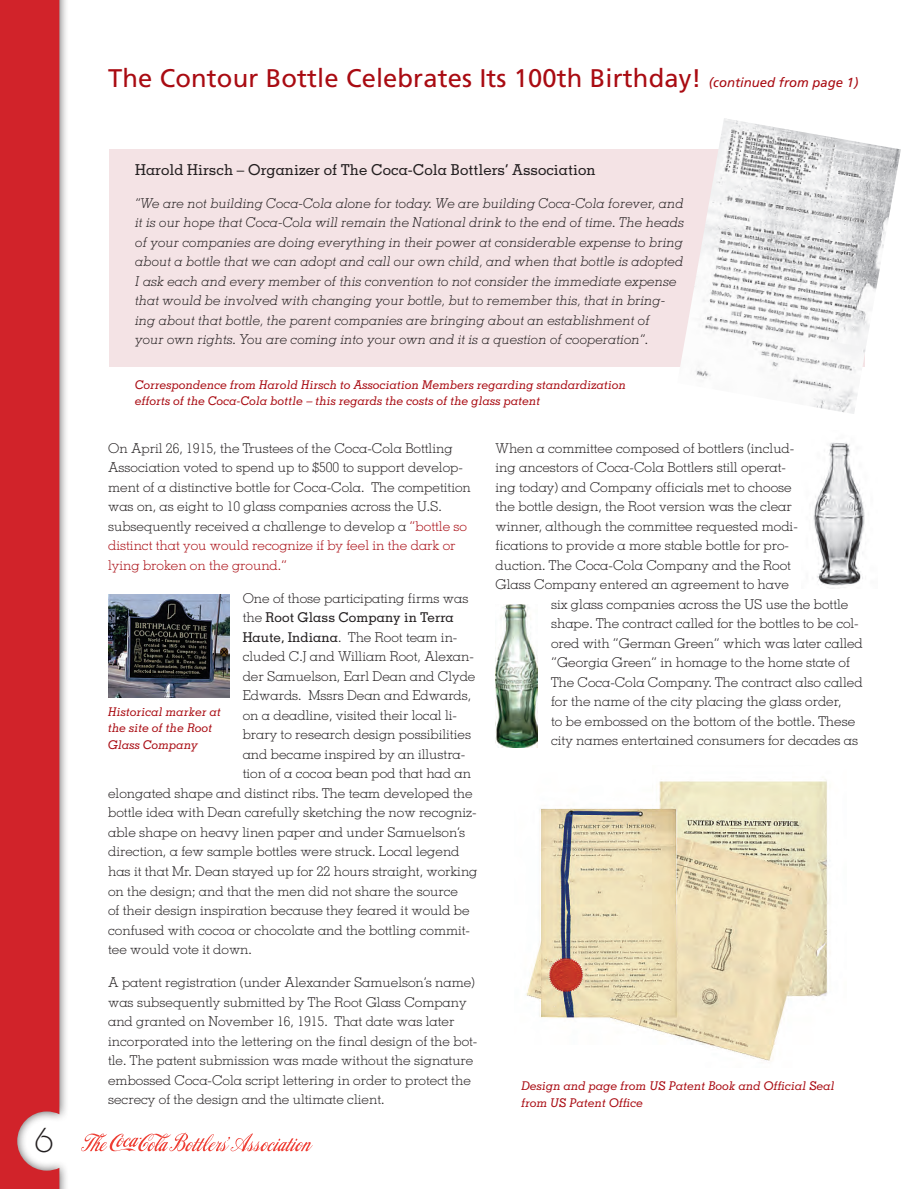
<style>
.page{position:relative;width:919px;height:1189px;background:#fff}
.page>*{position:absolute;margin:0;border:0;box-sizing:border-box;transform-origin:0 0}
.t1{font:300 34.5px "Bauhaus";color:#231f20}
.t2{font:25.5px "Frutiger";letter-spacing:.005em;color:#a90b12}
.t3{font:500 15px "Memphis";color:#231f20}
.t4{font:300 13.5px/19.5px "Memphis";color:#231f20}
.t5{font:italic 300 13.5px/19.5px "Memphis";color:#231f20}
.t6{font:500 13.5px "Memphis";color:#231f20}
.t7{font:italic 500 12px/16.5px "Memphis";color:#a90b12}
.s1{font-style:italic;font-size:13.2px}
.s2{color:#a90b12}
.s3{font-weight:300}
.s4{font-weight:500}
</style>
<div class="page">
<div style="left:0;top:0;width:69px;height:1188px;background:#231f20;opacity:.75"></div>
<div style="left:0;top:0;width:59px;height:1188px;background:#d1232a"></div>
<svg style="left:81px;top:1132px;width:231px;height:19px"></svg>
<div style="left:109px;top:149px;width:754px;height:217px;background:#f4e3e5"></div>
<img style="left:677px;top:118px;width:223px;height:296px">
<img style="left:813px;top:442px;width:52px;height:144px">
<img style="left:495px;top:604px;width:42px;height:143px">
<img style="left:108px;top:594px;width:121px;height:103px">
<img style="left:526px;top:779px;width:302px;height:282px">
<h1 class="t1" style="left:35px;top:1119px;width:21px">6</h1>
<h2 class="t2" style="left:108px;top:64px;width:751px">The Contour Bottle Celebrates Its 100th Birthday! <span class="s1">(continued from page 1)</span></h2>
<p class="t3" style="left:135px;top:160px;width:461px">Harold Hirsch – Organizer of The Coca-Cola Bottlers’ Association</p>
<p class="t5" style="left:135px;top:193px;width:550px">“We are not building Coca-Cola alone for today. We are building Coca-Cola forever, and it is our hope that Coca-Cola will remain the National drink to the end of time. The heads of your companies are doing everything in their power at considerable expense to bring about a bottle that we can adopt and call our own child, and when that bottle is adopted I ask each and every member of this convention to not consider the immediate expense that would be involved with changing your bottle, but to remember this, that in bring&shy;ing about that bottle, the parent companies are bringing about an establishment of<br>your own rights. You are coming into your own and it is a question of cooperation”.</p>
<p class="t7" style="left:135px;top:376px;width:492px">Correspondence from Harold Hirsch to Association Members regarding standardization efforts of the Coca-Cola bottle – this regards the costs of the glass patent</p>
<p class="t4" style="left:108px;top:438px;width:364px">On April 26, 1915, the Trustees of the Coca-Cola Bottling Association voted to spend up to $500 to support develop&shy;ment of a distinctive bottle for Coca-Cola. The competition was on, as eight to 10 glass companies across the U.S. subsequently received a challenge to develop a <span class="s2">“bottle so distinct that you would recognize if by feel in the dark or lying broken on the ground.”</span></p>
<p class="t4" style="left:242px;top:588px;width:227px">One of those participating firms was</p>
<p class="t6" style="left:242px;top:609px;width:212px"><span class="s3">the</span> Root Glass Company in Terra</p>
<p class="t4" style="left:242px;top:627px;width:216px"><span class="s4">Haute, Indiana</span>. The Root team in-</p>
<p class="t4" style="left:242px;top:646px;width:232px">cluded C.J and William Root, Alexan-</p>
<p class="t4" style="left:242px;top:666px;width:234px">der Samuelson, Earl Dean and Clyde</p>
<p class="t4" style="left:242px;top:685px;width:230px">Edwards. Mssrs Dean and Edwards,</p>
<p class="t4" style="left:242px;top:705px;width:216px">on a deadline, visited their local li-</p>
<p class="t4" style="left:242px;top:724px;width:230px">brary to research design possibilities</p>
<p class="t4" style="left:242px;top:743px;width:224px">and became inspired by an illustra-</p>
<p class="t4" style="left:242px;top:763px;width:230px">tion of a cocoa bean pod that had an</p>
<p class="t4" style="left:108px;top:782px;width:366px">elongated shape and distinct ribs. The team developed the</p>
<p class="t4" style="left:108px;top:802px;width:370px">bottle idea with Dean carefully sketching the now recogniz-</p>
<p class="t4" style="left:108px;top:821px;width:358px">able shape on heavy linen paper and under Samuelson’s</p>
<p class="t4" style="left:108px;top:841px;width:353px">direction, a few sample bottles were struck. Local legend</p>
<p class="t4" style="left:108px;top:860px;width:370px">has it that Mr. Dean stayed up for 22 hours straight, working</p>
<p class="t4" style="left:108px;top:880px;width:351px">on the design; and that the men did not share the source</p>
<p class="t4" style="left:108px;top:899px;width:363px">of their design inspiration because they feared it would be</p>
<p class="t4" style="left:108px;top:919px;width:363px">confused with cocoa or chocolate and the bottling commit-</p>
<p class="t4" style="left:108px;top:938px;width:145px">tee would vote it down.</p>
<p class="t4" style="left:108px;top:971px;width:370px">A patent registration (under Alexander Samuelson’s name) was subsequently submitted by The Root Glass Company and granted on November 16, 1915. That date was later incorporated into the lettering on the final design of the bot&shy;tle. The patent submission was made without the signature embossed Coca-Cola script lettering in order to protect the secrecy of the design and the ultimate client.</p>
<p class="t7" style="left:108px;top:703px;width:114px">Historical marker at the site of the Root<br>Glass Company</p>
<p class="t4" style="left:495px;top:437px;width:300px">When a committee composed of bottlers (includ-</p>
<p class="t4" style="left:495px;top:457px;width:292px">ing ancestors of Coca-Cola Bottlers still operat-</p>
<p class="t4" style="left:495px;top:476px;width:297px">ing today) and Company officials met to choose</p>
<p class="t4" style="left:495px;top:496px;width:297px">the bottle design, the Root version was the clear</p>
<p class="t4" style="left:495px;top:515px;width:304px">winner, although the committee requested modi-</p>
<p class="t4" style="left:495px;top:535px;width:295px">fications to provide a more stable bottle for pro-</p>
<p class="t4" style="left:495px;top:554px;width:297px">duction. The Coca-Cola Company and the Root</p>
<p class="t4" style="left:495px;top:574px;width:295px">Glass Company entered an agreement to have</p>
<p class="t4" style="left:551px;top:593px;width:299px">six glass companies across the US use the bottle</p>
<p class="t4" style="left:551px;top:613px;width:309px">shape. The contract called for the bottles to be col-</p>
<p class="t4" style="left:551px;top:632px;width:313px">ored with “German Green” which was later called</p>
<p class="t4" style="left:551px;top:652px;width:300px">“Georgia Green” in homage to the home state of</p>
<p class="t4" style="left:551px;top:671px;width:313px">The Coca-Cola Company. The contract also called</p>
<p class="t4" style="left:551px;top:691px;width:292px">for the name of the city placing the glass order,</p>
<p class="t4" style="left:551px;top:710px;width:305px">to be embossed on the bottom of the bottle. These</p>
<p class="t4" style="left:551px;top:730px;width:308px">city names entertained consumers for decades as</p>
<p class="t7" style="left:521px;top:1077px;width:314px">Design and page from US Patent Book and Official Seal from US Patent Office</p>
</div>
